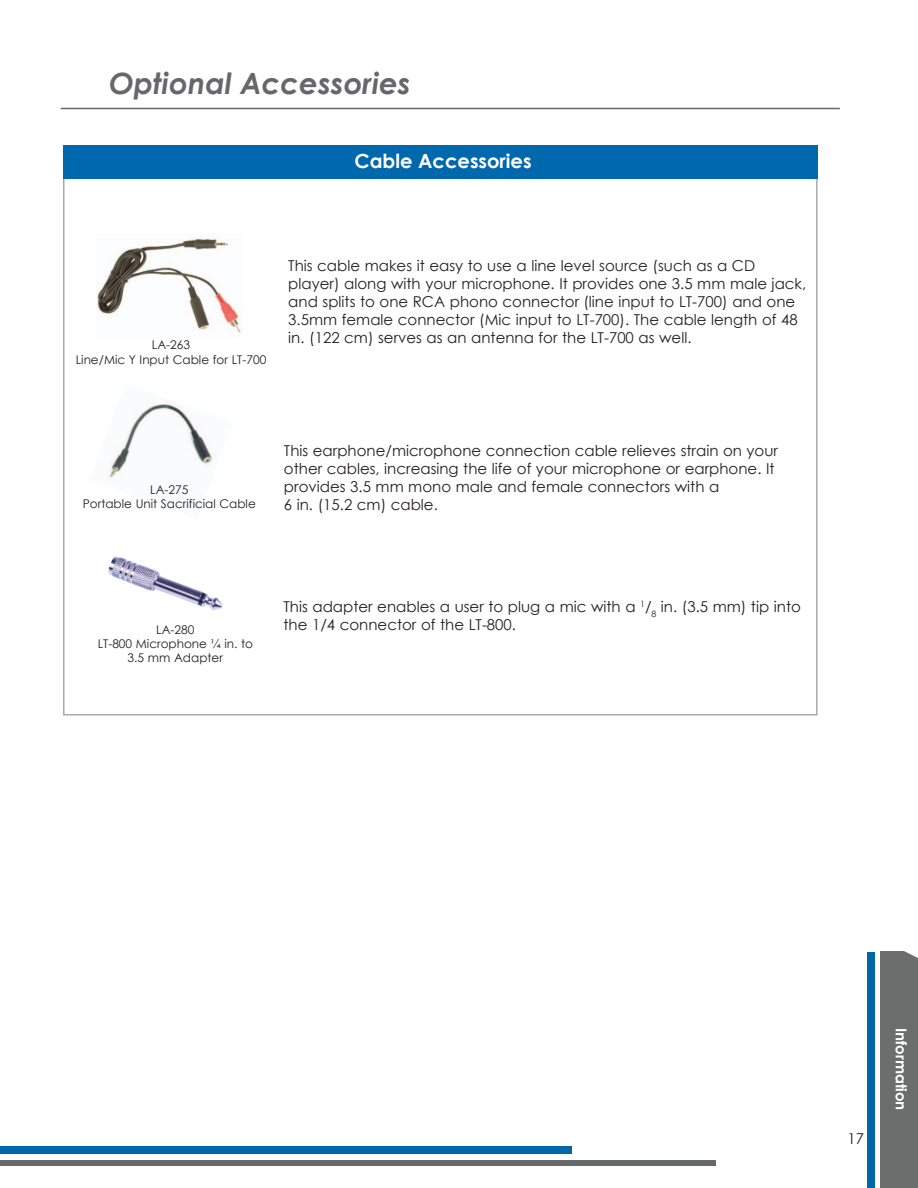
<style>
.page{position:relative;width:918px;height:1188px;background:#fff}
.page>*{position:absolute;margin:0;border:0;box-sizing:border-box;transform-origin:0 0}
.t1{font:italic 700 29.4px "Century Gothic";color:#67676a}
.t2{font:700 19.5px "Century Gothic";color:#fff}
.t3{font:15px/18px "Century Gothic";color:#231f20}
.t4{font:700 15px "Century Gothic";color:#fff}
.t5{font:12px/14.4px "Century Gothic";color:#231f20;text-align:center}
</style>
<div class="page">
<div style="left:0;top:1160px;width:715px;height:6px;background:#67686a"></div>
<div style="left:0;top:1147px;width:572px;height:7px;background:#0067aa"></div>
<div style="left:880px;top:951px;width:38px;height:237px;background:#6c6d6d"></div>
<div style="left:868px;top:952px;width:7px;height:236px;background:#0067aa"></div>
<svg style="left:904px;top:951px;width:14px;height:7px"></svg>
<hr style="left:61px;top:108px;width:779px;height:1px;background:#67676a">
<div style="left:63px;top:146px;width:755px;height:32px;background:#0068ac"></div>
<img style="left:97px;top:238px;width:144px;height:95px">
<img style="left:109px;top:403px;width:104px;height:76px">
<img style="left:108px;top:556px;width:115px;height:55px">
<h1 class="t1" style="left:109px;top:61px;width:303px">Optional Accessories</h1>
<h2 class="t2" style="left:355px;top:146px;width:179px">Cable Accessories</h2>
<p class="t5" style="left:76px;top:338px;width:192px">LA-263<br>Line/Mic Y Input Cable for LT-700</p>
<p class="t3" style="left:288px;top:256px;width:520px">This cable makes it easy to use a line level source (such as a CD player) along with your microphone. It provides one 3.5 mm male jack, and splits to one RCA phono connector (line input to LT-700) and one 3.5mm female connector (Mic input to LT-700). The cable length of 48 in. (122 cm) serves as an antenna for the LT-700 as well.</p>
<p class="t5" style="left:83px;top:482px;width:175px">LA-275<br>Portable Unit Sacrificial Cable</p>
<p class="t3" style="left:284px;top:441px;width:496px">This earphone/microphone connection cable relieves strain on your other cables, increasing the life of your microphone or earphone. It provides 3.5 mm mono male and female connectors with a<br>6 in. (15.2 cm) cable.</p>
<p class="t5" style="left:98px;top:622px;width:157px">LA-280<br>LT-800 Microphone ¼ in. to<br>3.5 mm Adapter</p>
<p class="t3" style="left:283px;top:597px;width:519px">This adapter enables a user to plug a mic with a <sup>1</sup>/<sub>8</sub> in. (3.5 mm) tip into the 1/4 connector of the LT-800.</p>
<p class="t3" style="left:847px;top:1129px;width:18px">17</p>
<p class="t4" style="left:913px;top:1028px;width:84px;rotate:90deg">Information</p>
</div>
